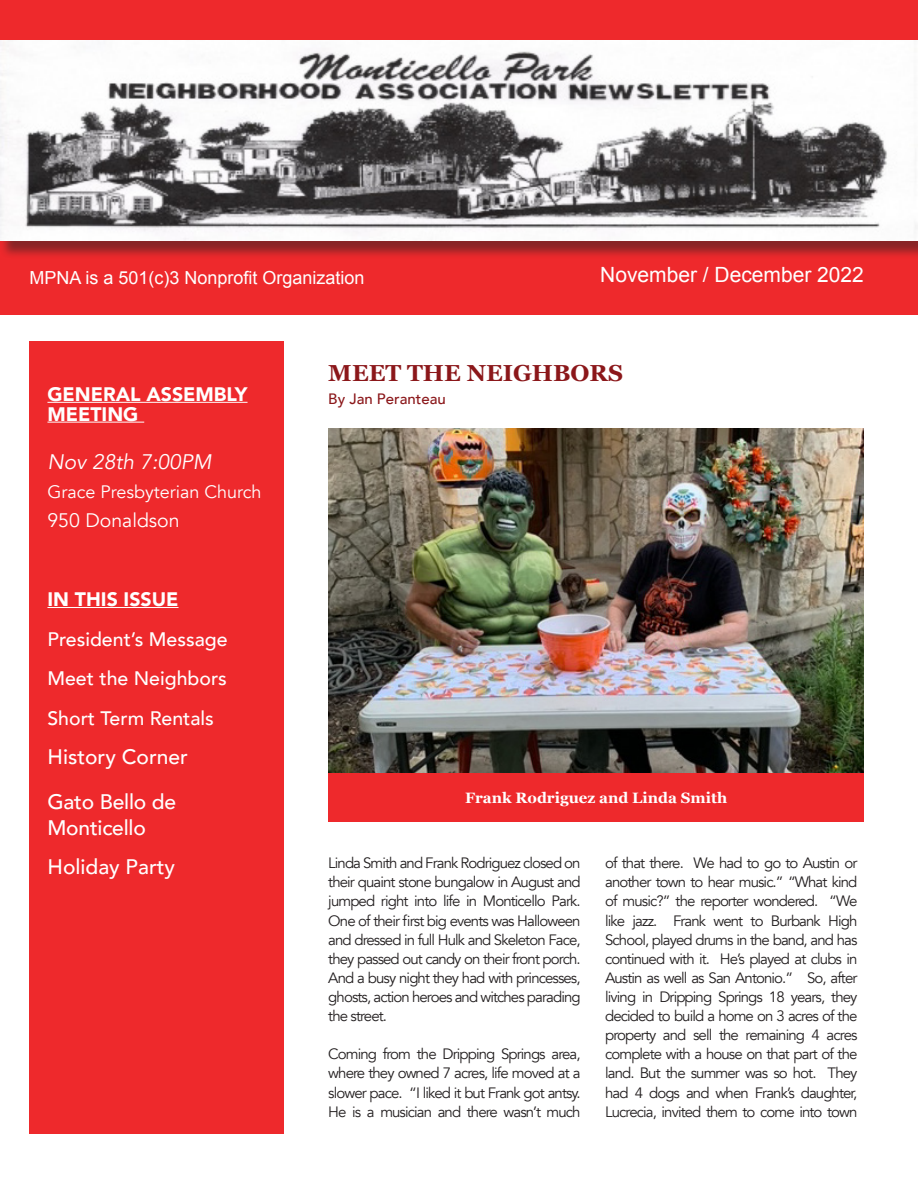
<style>
.page{position:relative;width:918px;height:1188px;background:#fff}
.page>*{position:absolute;margin:0;border:0;box-sizing:border-box;transform-origin:0 0}
.t1{font:700 23.1px "Georgia";color:#8b171a}
.t2{font:500 21px/25.2px "Avenir";color:#fff}
.t3{font:21px "Arial";color:#fff}
.t4{font:italic 21px "Avenir";color:#fff}
.t5{font:500 19.5px "Avenir";color:#fff}
.t6{font:900 19.5px/19.8px "Avenir";color:#fff}
.t7{font:19.5px "Avenir";color:#fff}
.t8{font:18px "Arial";color:#fff}
.t9{font:18px "Avenir";color:#fff}
.t10{font:15px/19px "Avenir";letter-spacing:-.06em;color:#231f20;text-align:justify}
.t11{font:700 15px "Georgia";color:#fff}
.t12{font:500 15px "Avenir";color:#8b171a}
</style>
<div class="page">
<div style="left:0;top:0;width:918px;height:315px;background:#ee292c"></div>
<div style="left:0;top:43px;width:918px;height:216px;background:#231f20;opacity:.5"></div>
<img style="left:0;top:41px;width:918px;height:199px">
<div style="left:29px;top:342px;width:255px;height:792px;background:#ee292c"></div>
<hr style="left:47px;top:402px;width:201px;height:1px;background:#fff">
<hr style="left:47px;top:422px;width:97px;height:1px;background:#fff">
<hr style="left:47px;top:607px;width:132px;height:1px;background:#fff">
<img style="left:328px;top:429px;width:536px;height:344px">
<div style="left:328px;top:773px;width:536px;height:48px;background:#ee292c"></div>
<p class="t8" style="left:29px;top:266px;width:337px">MPNA is a 501(c)3 Nonprofit Organization</p>
<p class="t3" style="left:600px;top:261px;width:265px">November / December 2022</p>
<p class="t6" style="left:47px;top:384px;width:202px">GENERAL ASSEMBLY<br>MEETING</p>
<p class="t4" style="left:47px;top:450px;width:166px">Nov 28th 7:00PM</p>
<p class="t9" style="left:47px;top:481px;width:216px">Grace Presbyterian Church</p>
<p class="t7" style="left:47px;top:509px;width:134px">950 Donaldson</p>
<p class="t6" style="left:47px;top:589px;width:133px">IN THIS ISSUE</p>
<p class="t5" style="left:47px;top:622px;width:182px">President’s Message</p>
<p class="t5" style="left:47px;top:662px;width:181px">Meet the Neighbors</p>
<p class="t5" style="left:47px;top:701px;width:168px">Short Term Rentals</p>
<p class="t2" style="left:47px;top:743px;width:142px">History Corner</p>
<p class="t2" style="left:47px;top:788px;width:130px">Gato Bello de<br>Monticello</p>
<p class="t2" style="left:47px;top:853px;width:129px">Holiday Party</p>
<p class="t1" style="left:328px;top:356px;width:296px">MEET THE NEIGHBORS</p>
<p class="t12" style="left:328px;top:386px;width:119px">By Jan Peranteau</p>
<p class="t11" style="left:465px;top:786px;width:264px">Frank Rodriguez and Linda Smith</p>
<p class="t10" style="left:328px;top:854px;width:254px">Linda Smith and Frank Rodriguez closed on their quaint stone bungalow in August and jumped right into life in Monticello Park.<br>One of their first big events was Halloween and dressed in full Hulk and Skeleton Face, they passed out candy on their front porch.<br>And a busy night they had with princesses, ghosts, action heroes and witches parading the street.</p>
<p class="t10" style="left:328px;top:1045px;width:254px">Coming from the Dripping Springs area, where they owned 7 acres, life moved at a slower pace. “I liked it but Frank got antsy.<br>He is a musician and there wasn’t much</p>
<p class="t10" style="left:605px;top:854px;width:254px">of that there. We had to go to Austin or another town to hear music.” “What kind of music?” the reporter wondered. “We like jazz. Frank went to Burbank High School, played drums in the band, and has continued with it. He’s played at clubs in Austin as well as San Antonio.” So, after living in Dripping Springs 18 years, they decided to build a home on 3 acres of the property and sell the remaining 4 acres complete with a house on that part of the land. But the summer was so hot. They had 4 dogs and when Frank’s daughter, Lucrecia, invited them to come into town</p>
</div>
